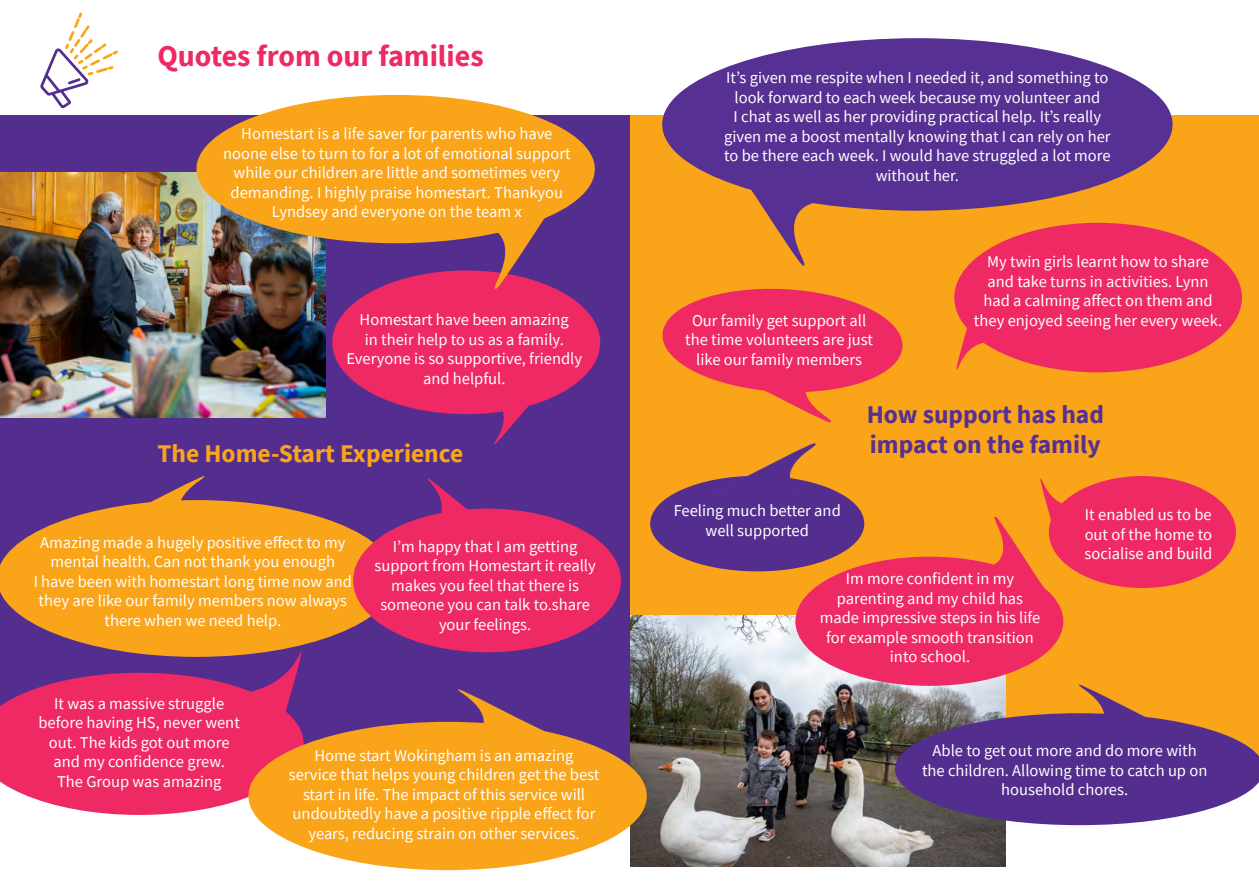
<style>
.page{position:relative;width:1259px;height:893px;background:#fff}
.page>*{position:absolute;margin:0;border:0;box-sizing:border-box;transform-origin:0 0}
.t1{font:700 30px "Source Sans Pro";color:#ee2964}
.t2{font:700 25.5px/30px "Source Sans Pro";color:#563092}
.t3{font:700 25.5px "Source Sans Pro";color:#faa41a}
.t4{font:16.5px/19.5px "Source Sans Pro";color:#fff;text-align:center}
</style>
<div class="page">
<div style="left:0;top:116px;width:630px;height:657px;background:#542e8f"></div>
<img style="left:0;top:172px;width:326px;height:245px">
<div style="left:630px;top:115px;width:629px;height:658px;background:#faa41a"></div>
<div style="left:332px;top:270px;width:268px;height:144px;background:#ee2964;border-radius:50%"></div>
<div style="left:954px;top:223px;width:288px;height:149px;background:#ee2964;border-radius:50%"></div>
<div style="left:1048px;top:476px;width:188px;height:112px;background:#ee2964;border-radius:50%"></div>
<svg style="left:40px;top:12px;width:78px;height:95px"></svg>
<svg style="left:0;top:657px;width:307px;height:158px"></svg>
<svg style="left:0;top:501px;width:395px;height:156px;fill:#faa41a"></svg>
<svg style="left:100px;top:476px;width:134px;height:55px"></svg>
<div style="left:650px;top:476px;width:214px;height:95px;background:#542e8f;border-radius:50%"></div>
<div style="left:662px;top:38px;width:510px;height:173px;background:#563092;border-radius:50%"></div>
<svg style="left:662px;top:147px;width:242px;height:352px"></svg>
<svg style="left:954px;top:296px;width:37px;height:74px"></svg>
<svg style="left:978px;top:478px;width:97px;height:138px"></svg>
<div style="left:353px;top:509px;width:268px;height:143px;background:#ee2964;border-radius:50%"></div>
<svg style="left:411px;top:401px;width:132px;height:121px"></svg>
<img style="left:630px;top:616px;width:376px;height:250px">
<div style="left:795px;top:557px;width:268px;height:129px;background:#ee2964;border-radius:50%"></div>
<svg style="left:895px;top:665px;width:364px;height:160px"></svg>
<div style="left:248px;top:722px;width:399px;height:148px;background:#faa41a;border-radius:50%"></div>
<svg style="left:428px;top:689px;width:135px;height:47px"></svg>
<div style="left:196px;top:95px;width:399px;height:148px;background:#faa41a;border-radius:50%"></div>
<svg style="left:475px;top:201px;width:100px;height:100px"></svg>
<h1 class="t1" style="left:157px;top:35px;width:328px">Quotes from our families</h1>
<p class="t4" style="left:223px;top:124px;width:349px">Homestart is a life saver for parents who have noone else to turn to for a lot of emotional support while our children are little and sometimes very demanding. I highly praise homestart. Thankyou Lyndsey and everyone on the team x</p>
<p class="t4" style="left:346px;top:310px;width:237px">Homestart have been amazing<br>in their help to us as a family.<br>Everyone is so supportive, friendly and helpful.</p>
<h2 class="t3" style="left:157px;top:437px;width:307px">The Home-Start Experience</h2>
<p class="t4" style="left:34px;top:532px;width:320px">Amazing made a hugely positive effect to my mental health. Can not thank you enough<br>I have been with homestart long time now and they are like our family members now always there when we need help.</p>
<p class="t4" style="left:374px;top:536px;width:223px">I’m happy that I am getting support from Homestart it really makes you feel that there is someone you can talk to.share your feelings.</p>
<p class="t4" style="left:39px;top:693px;width:203px">It was a massive struggle before having HS, never went out. The kids got out more and my confidence grew.<br>The Group was amazing</p>
<p class="t4" style="left:289px;top:746px;width:312px">Home start Wokingham is an amazing service that helps young children get the best start in life. The impact of this service will undoubtedly have a positive ripple effect for years, reducing strain on other services.</p>
<p class="t4" style="left:724px;top:68px;width:388px">It’s given me respite when I needed it, and something to look forward to each week because my volunteer and<br>I chat as well as her providing practical help. It’s really given me a boost mentally knowing that I can rely on her to be there each week. I would have struggled a lot more without her.</p>
<p class="t4" style="left:685px;top:311px;width:189px">Our family get support all the time volunteers are just like our family members</p>
<p class="t4" style="left:974px;top:252px;width:250px">My twin girls learnt how to share and take turns in activities. Lynn had a calming affect on them and they enjoyed seeing her every week.</p>
<p class="t4" style="left:673px;top:501px;width:169px">Feeling much better and well supported</p>
<h2 class="t2" style="left:866px;top:399px;width:239px">How support has had impact on the family</h2>
<p class="t4" style="left:1084px;top:505px;width:129px;text-align:justify">It enabled us to be out of the home to socialise and build</p>
<p class="t4" style="left:820px;top:569px;width:222px">Im more confident in my parenting and my child has made impressive steps in his life for example smooth transition into school.</p>
<p class="t4" style="left:922px;top:741px;width:287px">Able to get out more and do more with the children. Allowing time to catch up on household chores.</p>
</div>
